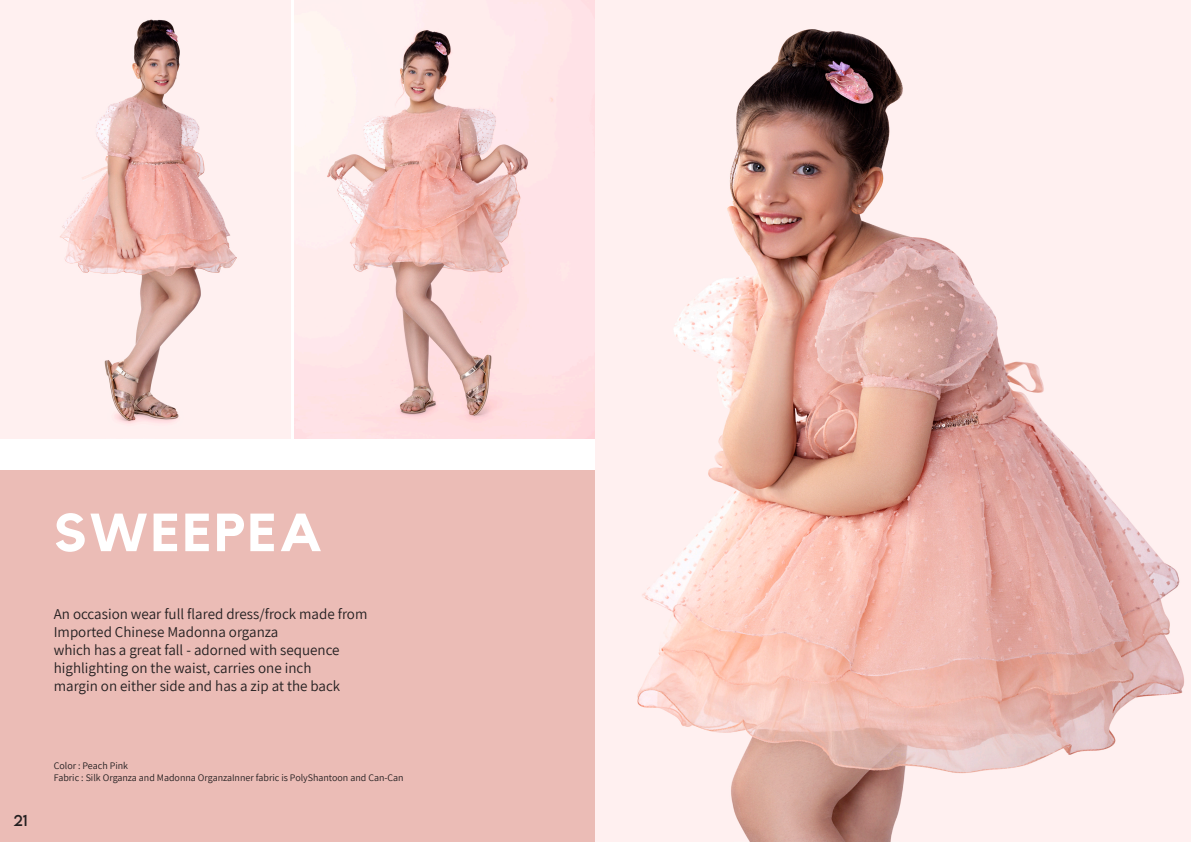
<style>
.page{position:relative;width:1191px;height:842px;background:#fff}
.page>*{position:absolute;margin:0;border:0;box-sizing:border-box;transform-origin:0 0}
.t1{font:700 53px "Kollektif";letter-spacing:.06em;color:#fff}
.t2{font:15px/18px "Assistant";color:#231f20}
.t3{font:14px "LEMONMILK";color:#231f20}
.t4{font:10px "Assistant";color:#231f20}
</style>
<div class="page">
<div style="left:0;top:471px;width:595px;height:371px;background:#ebbcb6"></div>
<img style="left:0;top:0;width:290px;height:438px">
<img style="left:294px;top:0;width:301px;height:438px">
<img style="left:595px;top:0;width:596px;height:842px">
<p class="t3" style="left:14px;top:811px;width:16px">21</p>
<p class="t1" style="left:54px;top:502px;width:270px">SWEEPEA</p>
<p class="t2" style="left:54px;top:604px;width:315px">An occasion wear full flared dress/frock made from<br>Imported Chinese Madonna organza</p>
<p class="t2" style="left:54px;top:640px;width:287px">which has a great fall - adorned with sequence highlighting on the waist, carries one inch</p>
<p class="t2" style="left:54px;top:676px;width:288px">margin on either side and has a zip at the back</p>
<p class="t4" style="left:54px;top:758px;width:76px">Color : Peach Pink</p>
<p class="t4" style="left:54px;top:770px;width:351px">Fabric : Silk Organza and Madonna OrganzaInner fabric is PolyShantoon and Can-Can</p>
</div>
